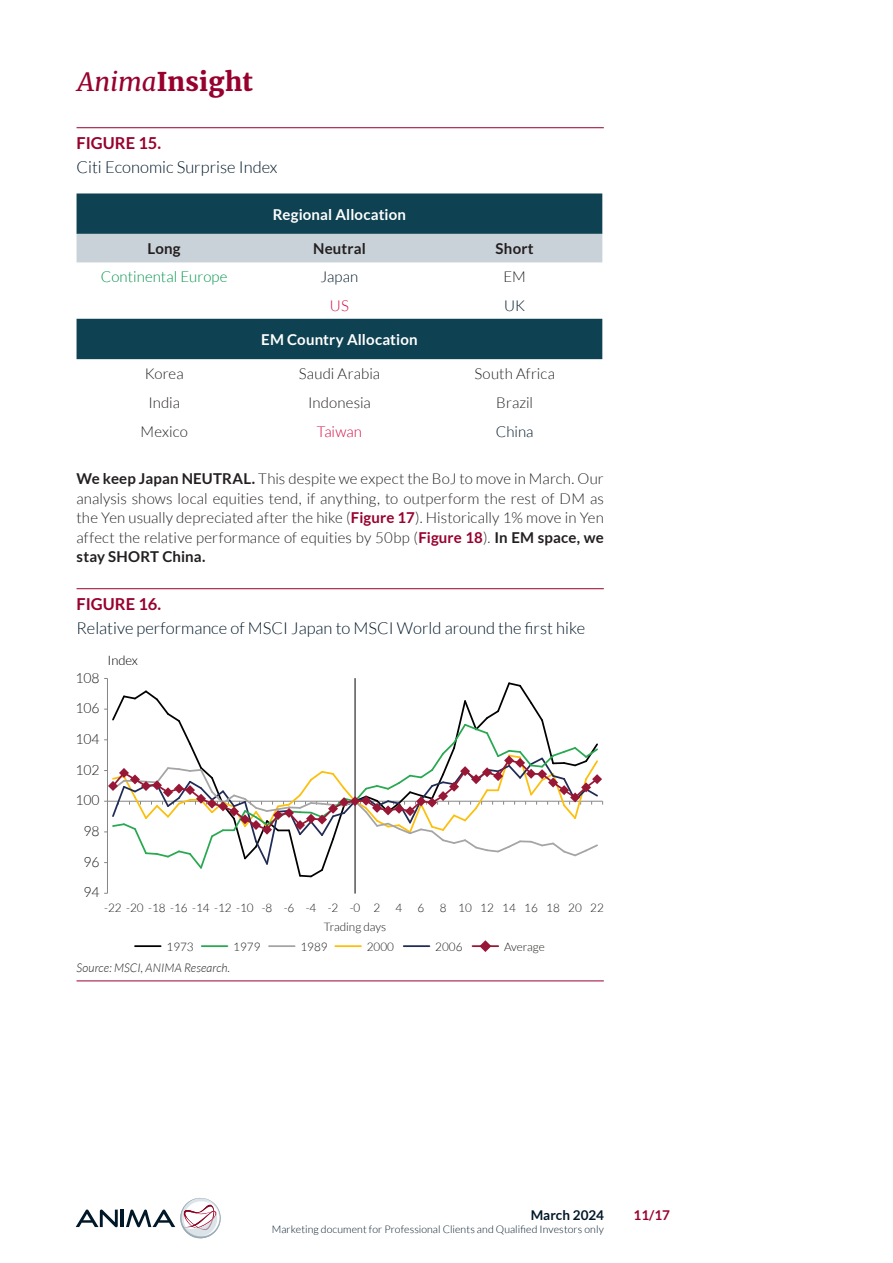
<style>
.page{position:relative;width:893px;height:1263px;background:#fff}
.page>*{position:absolute;margin:0;border:0;box-sizing:border-box;transform-origin:0 0}
.t1{font:900 25.5px "Merriweather";letter-spacing:.005em;color:#98012d}
.Titolo_figura{font:300 16.5px "Lato";color:#001828}
.Figura_linea{font:700 16.5px "Lato";color:#98012d}
.Testo_normale{font:300 15px/19.5px "Lato";letter-spacing:.005em;color:#231f20;text-align:justify}
.Testo_normale-2{font:700 15px "Lato";letter-spacing:.01em;color:#fff}
.Testo_normale-3{font:300 15px "Lato";letter-spacing:.005em;color:#009549}
.Testo_normale-4{font:700 15px "Lato";letter-spacing:.01em;color:#231f20}
.Testo_normale-5{font:300 15px "Lato";letter-spacing:.005em;color:#001828}
.Testo_normale-6{font:300 15px "Lato";letter-spacing:.01em;color:#d20d44}
.t2{font:300 13.95px "Lato";color:#1d1d1b}
.t3{font:700 13.5px "Lato";letter-spacing:.005em;color:#001828}
.t4{font:700 13.5px "Lato";color:#98012d}
.t5{font:300 13.05px "Lato";color:#020202}
.Fonte{font:italic 300 12px "Lato";letter-spacing:.01em;color:#231f20}
.t6{font:300 11.7px "Lato";color:#1d1d1b}
.t7{font:300 10.5px "Lato";letter-spacing:.01em;color:#001828}
.s1{font-weight:400;font-style:italic}
.s2{font-weight:700}
.s3{font-weight:700;color:#98012d}
</style>
<div class="page">
<svg style="left:76px;top:1209px;width:42px;height:18px"></svg>
<hr style="left:121px;top:1209px;width:3px;height:18px;background:#001828">
<svg style="left:126px;top:1198px;width:95px;height:41px"></svg>
<hr style="left:77px;top:127px;width:527px;height:1px;background:#98012d">
<hr style="left:77px;top:588px;width:527px;height:1px;background:#98012d">
<svg style="left:77px;top:193px;width:525px;height:166px;fill:#0e4151"></svg>
<div style="left:77px;top:234px;width:525px;height:28px;background:#c9d2d8"></div>
<hr style="left:107px;top:678px;width:1px;height:215px;background:#868686">
<hr style="left:355px;top:678px;width:1px;height:215px;background:#000">
<hr style="left:472px;top:945px;width:26px;height:2px;background:#991736">
<svg style="left:479px;top:940px;width:12px;height:12px"></svg>
<hr style="left:135px;top:945px;width:26px;height:2px;background:#000">
<hr style="left:202px;top:945px;width:25px;height:2px;background:#28a951">
<hr style="left:269px;top:945px;width:26px;height:2px;background:#a4a4a4">
<hr style="left:335px;top:945px;width:26px;height:2px;background:#fcbf0a">
<hr style="left:404px;top:945px;width:25px;height:2px;background:#212c56">
<svg style="left:104px;top:678px;width:499px;height:201px"></svg>
<hr style="left:77px;top:981px;width:527px;height:1px;background:#98012d">
<h1 class="t1" style="left:77px;top:64px;width:177px"><span class="s1">Anima</span>Insight</h1>
<p class="Figura_linea" style="left:77px;top:134px;width:86px">FIGURE 15.</p>
<p class="Titolo_figura" style="left:77px;top:159px;width:202px">Citi Economic Surprise Index</p>
<p class="Testo_normale-2" style="left:273px;top:206px;width:135px">Regional Allocation</p>
<p class="Testo_normale-4" style="left:148px;top:240px;width:35px">Long</p>
<p class="Testo_normale-4" style="left:313px;top:240px;width:54px">Neutral</p>
<p class="Testo_normale-4" style="left:496px;top:240px;width:40px">Short</p>
<p class="Testo_normale-3" style="left:101px;top:269px;width:128px">Continental Europe</p>
<p class="Testo_normale-5" style="left:320px;top:269px;width:39px">Japan</p>
<p class="Testo_normale" style="left:503px;top:267px;width:24px">EM</p>
<p class="Testo_normale-6" style="left:330px;top:297px;width:20px">US</p>
<p class="Testo_normale-5" style="left:504px;top:297px;width:23px">UK</p>
<p class="Testo_normale-2" style="left:261px;top:331px;width:158px">EM Country Allocation</p>
<p class="Testo_normale" style="left:145px;top:364px;width:40px">Korea</p>
<p class="Testo_normale" style="left:299px;top:364px;width:83px">Saudi Arabia</p>
<p class="Testo_normale" style="left:474px;top:364px;width:82px">South Africa</p>
<p class="Testo_normale" style="left:148px;top:393px;width:33px">India</p>
<p class="Testo_normale" style="left:308px;top:393px;width:64px">Indonesia</p>
<p class="Testo_normale" style="left:496px;top:393px;width:38px">Brazil</p>
<p class="Testo_normale" style="left:140px;top:421px;width:49px">Mexico</p>
<p class="Testo_normale-6" style="left:317px;top:423px;width:47px">Taiwan</p>
<p class="Testo_normale-5" style="left:496px;top:423px;width:39px">China</p>
<p class="Testo_normale" style="left:77px;top:469px;width:529px"><span class="s2">We keep Japan NEUTRAL.</span> This despite we expect the BoJ to move in March. Our analysis shows local equities tend, if anything, to outperform the rest of DM as the Yen usually depreciated after the hike (<span class="s3">Figure 17</span>). Historically 1% move in Yen affect the relative performance of equities by 50bp (<span class="s3">Figure 18</span>). <span class="s2">In EM space, we stay SHORT China.</span></p>
<p class="Figura_linea" style="left:77px;top:595px;width:86px">FIGURE 16.</p>
<p class="Titolo_figura" style="left:77px;top:620px;width:510px">Relative performance of MSCI Japan to MSCI World around the first hike</p>
<p class="t2" style="left:75px;top:670px;width:26px">108</p>
<p class="t2" style="left:75px;top:701px;width:26px">106</p>
<p class="t2" style="left:75px;top:731px;width:26px">104</p>
<p class="t2" style="left:75px;top:762px;width:26px">102</p>
<p class="t2" style="left:75px;top:793px;width:26px">100</p>
<p class="t2" style="left:84px;top:823px;width:18px">98</p>
<p class="t2" style="left:84px;top:854px;width:18px">96</p>
<p class="t2" style="left:84px;top:885px;width:18px">94</p>
<p class="t5" style="left:107px;top:653px;width:32px">Index</p>
<p class="t6" style="left:104px;top:901px;width:236px">-22 -20 -18 -16 -14 -12 -10 -8 -6 -4 -2</p>
<p class="t6" style="left:167px;top:940px;width:29px">1973</p>
<p class="t6" style="left:233px;top:940px;width:29px">1979</p>
<p class="t6" style="left:300px;top:940px;width:29px">1989</p>
<p class="t6" style="left:367px;top:940px;width:29px">2000</p>
<p class="t6" style="left:435px;top:940px;width:29px">2006</p>
<p class="t6" style="left:504px;top:940px;width:42px">Average</p>
<p class="t6" style="left:350px;top:901px;width:32px">-0 2</p>
<p class="t6" style="left:396px;top:901px;width:8px">4</p>
<p class="t6" style="left:418px;top:901px;width:8px">6</p>
<p class="t6" style="left:440px;top:901px;width:166px">8 10 12 14 16 18 20 22</p>
<p class="t6" style="left:324px;top:920px;width:64px">Trading days</p>
<p class="Fonte" style="left:77px;top:961px;width:155px">Source: MSCI, ANIMA Research.</p>
<p class="t3" style="left:531px;top:1207px;width:75px">March 2024</p>
<p class="t4" style="left:634px;top:1207px;width:38px">11/17</p>
<p class="t7" style="left:272px;top:1223px;width:334px">Marketing document for Professional Clients and Qualified Investors only</p>
</div>
